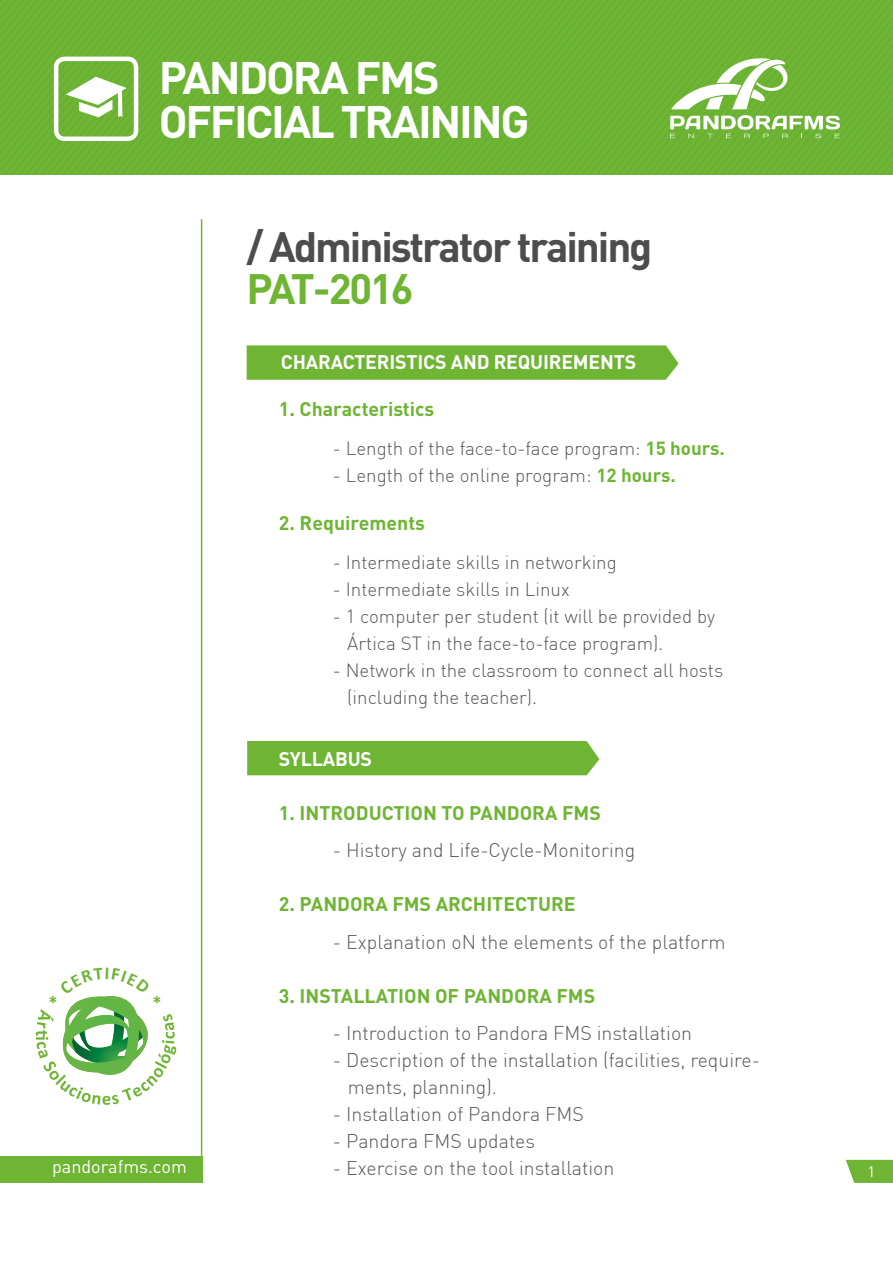
<style>
.page{position:relative;width:893px;height:1263px;background:#fff}
.page>*{position:absolute;margin:0;border:0;box-sizing:border-box;transform-origin:0 0}
.t1{font:700 45px/43.5px "DIN";letter-spacing:-.05em;color:#fff}
.t2{font:700 42px "DIN";letter-spacing:-.05em;color:#4d4d4d}
.t3{font:700 42px "DIN";letter-spacing:-.05em;color:#6eb533}
.t4{font:300 19.5px/27px "DIN Pro";color:#58595b}
.t5{font:700 19.5px "DIN";color:#6eb533}
.t6{font:700 19.5px "DIN";letter-spacing:-.01em;color:#fff}
.t7{font:300 18.75px "DIN Pro";color:#58595b}
.t8{font:700 18.45px "Calibri";color:#6eb533}
.t9{font:18px "DIN";color:#fff}
.t10{font:15px "DIN";color:#fff}
.s1{font-family:"DIN";font-weight:700;color:#6eb533}
</style>
<div class="page">
<svg style="left:846px;top:1160px;width:47px;height:23px"></svg>
<svg style="left:0;top:0;width:893px;height:175px;background:#6bb333"></svg>
<svg style="left:671px;top:55px;width:117px;height:54px"></svg>
<svg style="left:670px;top:115px;width:171px;height:23px"></svg>
<div style="left:0;top:1155px;width:202px;height:27px;background:#6eb533"></div>
<div style="left:54px;top:57px;width:84px;height:84px;border:4px solid #fff;border-radius:9px"></div>
<svg style="left:66px;top:77px;width:60px;height:40px"></svg>
<hr style="left:201px;top:219px;width:1px;height:961px;background:#6eb533">
<div style="left:247px;top:741px;width:352px;height:34px;background:#6eb533"></div>
<svg style="left:247px;top:345px;width:432px;height:35px;background:#72b739"></svg>
<svg style="left:36px;top:996px;width:140px;height:109px"></svg>
<h1 class="t1" style="left:159px;top:54px;width:372px">PANDORA FMS<br>OFFICIAL TRAINING</h1>
<p class="t2" style="left:247px;top:220px;width:407px">/ Administrator training</p>
<p class="t3" style="left:247px;top:262px;width:168px">PAT-2016</p>
<p class="t6" style="left:281px;top:350px;width:357px">CHARACTERISTICS AND REQUIREMENTS</p>
<p class="t5" style="left:279px;top:396px;width:157px">1. Characteristics</p>
<p class="t7" style="left:333px;top:436px;width:393px">- Length of the face-to-face program: <span class="s1">15 hours.</span></p>
<p class="t7" style="left:333px;top:463px;width:344px">- Length of the online program: <span class="s1">12 hours.</span></p>
<p class="t5" style="left:279px;top:510px;width:148px">2. Requirements</p>
<p class="t7" style="left:333px;top:550px;width:285px">- Intermediate skills in networking</p>
<p class="t7" style="left:333px;top:577px;width:238px">- Intermediate skills in Linux</p>
<p class="t7" style="left:333px;top:604px;width:384px">- 1 computer per student (it will be provided by</p>
<p class="t7" style="left:347px;top:631px;width:318px">Ártica ST in the face-to-face program).</p>
<p class="t7" style="left:333px;top:658px;width:392px">- Network in the classroom to connect all hosts</p>
<p class="t7" style="left:347px;top:685px;width:191px">(including the teacher).</p>
<p class="t6" style="left:279px;top:746px;width:95px">SYLLABUS</p>
<p class="t5" style="left:279px;top:800px;width:323px">1. INTRODUCTION TO PANDORA FMS</p>
<p class="t4" style="left:333px;top:837px;width:304px">- History and Life-Cycle-Monitoring</p>
<p class="t5" style="left:279px;top:892px;width:298px">2. PANDORA FMS ARCHITECTURE</p>
<p class="t4" style="left:333px;top:928px;width:394px">- Explanation oN the elements of the platform</p>
<p class="t5" style="left:279px;top:983px;width:318px">3. INSTALLATION OF PANDORA FMS</p>
<p class="t4" style="left:333px;top:1020px;width:361px">- Introduction to Pandora FMS installation</p>
<p class="t4" style="left:348px;top:1047px;width:414px;text-indent:-15px">- Description of the installation (facilities, require&shy;ments, planning).</p>
<p class="t4" style="left:333px;top:1101px;width:252px">- Installation of Pandora FMS</p>
<p class="t4" style="left:333px;top:1128px;width:204px">- Pandora FMS updates</p>
<p class="t4" style="left:333px;top:1155px;width:283px">- Exercise on the tool installation</p>
<p class="t8" style="left:48px;top:991px;width:11px">*</p>
<p class="t8" style="left:153px;top:991px;width:11px">*</p>
<p class="t9" style="left:52px;top:1156px;width:136px">pandorafms.com</p>
<p class="t10" style="left:867px;top:1162px;width:9px">1</p>
</div>
